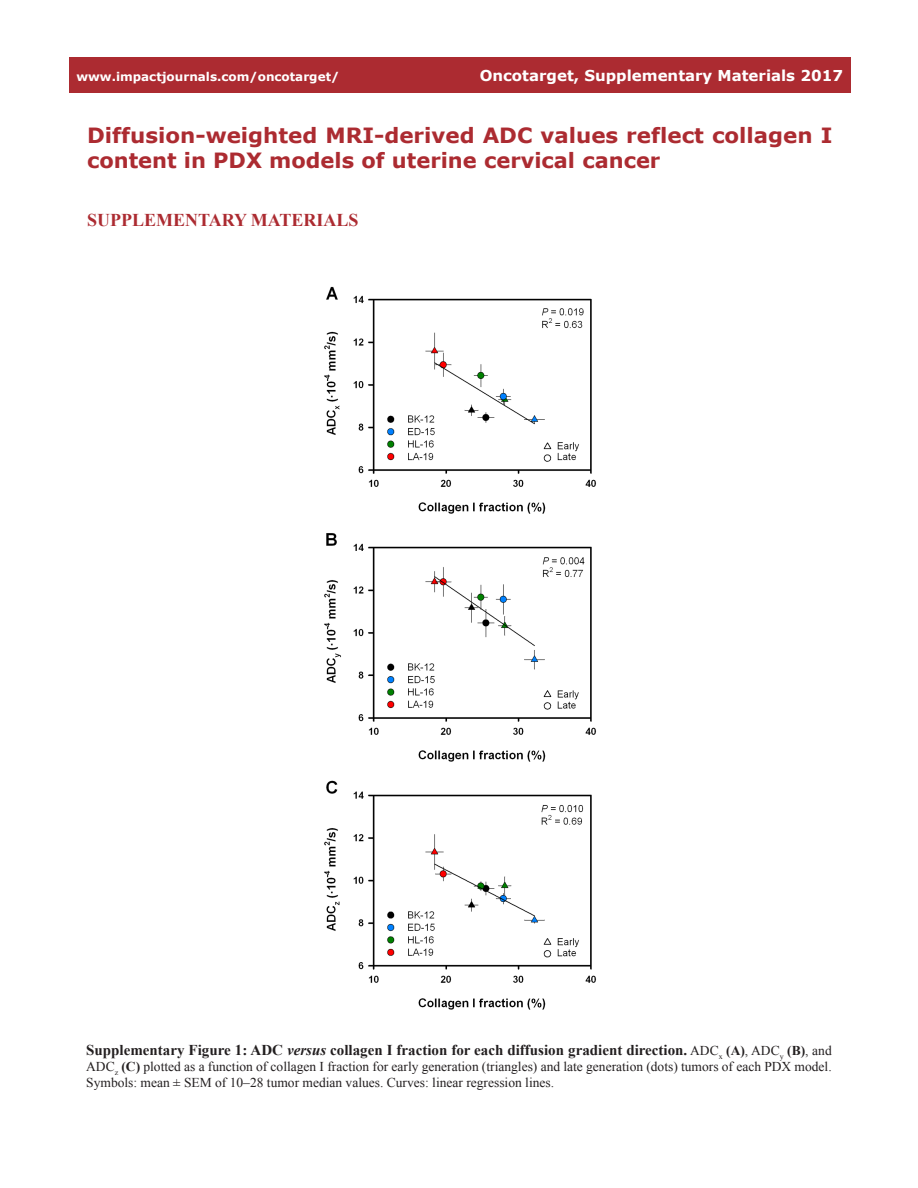
<style>
.page{position:relative;width:918px;height:1188px;background:#fff}
.page>*{position:absolute;margin:0;border:0;box-sizing:border-box;transform-origin:0 0}
.t1{font:700 21px/25.2px "Verdana";color:#ac2b31}
.Heading{font:700 18px "Times New Roman";color:#ac2b31}
.figuretext{font:700 15px "Times New Roman";color:#231f20}
.t2{font:700 15px "Verdana";color:#fff}
.figuretext-2{font:13.5px/16.2px "Times New Roman";color:#231f20}
.t3{font:700 12px "Verdana";color:#fff}
.s1{font-style:italic}
.s2{font-weight:400;font-size:13.5px}
.s3{font-size:13.5px}
.s4{font-weight:700}
</style>
<div class="page">
<div style="left:69px;top:57px;width:781px;height:36px;background:#ac2b31"></div>
<img style="left:324px;top:286px;width:272px;height:724px">
<p class="t3" style="left:76px;top:68px;width:264px">www.impactjournals.com/oncotarget/</p>
<p class="t2" style="left:480px;top:65px;width:365px">Oncotarget, Supplementary Materials 2017</p>
<p class="t1" style="left:87px;top:122px;width:747px">Diffusion-weighted MRI-derived ADC values reflect collagen I content in PDX models of uterine cervical cancer</p>
<p class="Heading" style="left:87px;top:207px;width:273px">SUPPLEMENTARY MATERIALS</p>
<p class="figuretext" style="left:86px;top:1039px;width:747px">Supplementary Figure 1: ADC <span class="s1">versus</span> collagen I fraction for each diffusion gradient direction. <span class="s2">ADC</span><sub>x</sub> <span class="s3">(A)</span><span class="s2">, ADC</span><sub>y</sub> <span class="s3">(B)</span><span class="s2">, and</span></p>
<p class="figuretext-2" style="left:86px;top:1058px;width:747px">ADC<sub>z</sub> <span class="s4">(C)</span> plotted as a function of collagen I fraction for early generation (triangles) and late generation (dots) tumors of each PDX model.<br>Symbols: mean ± SEM of 10–28 tumor median values. Curves: linear regression lines.</p>
</div>
